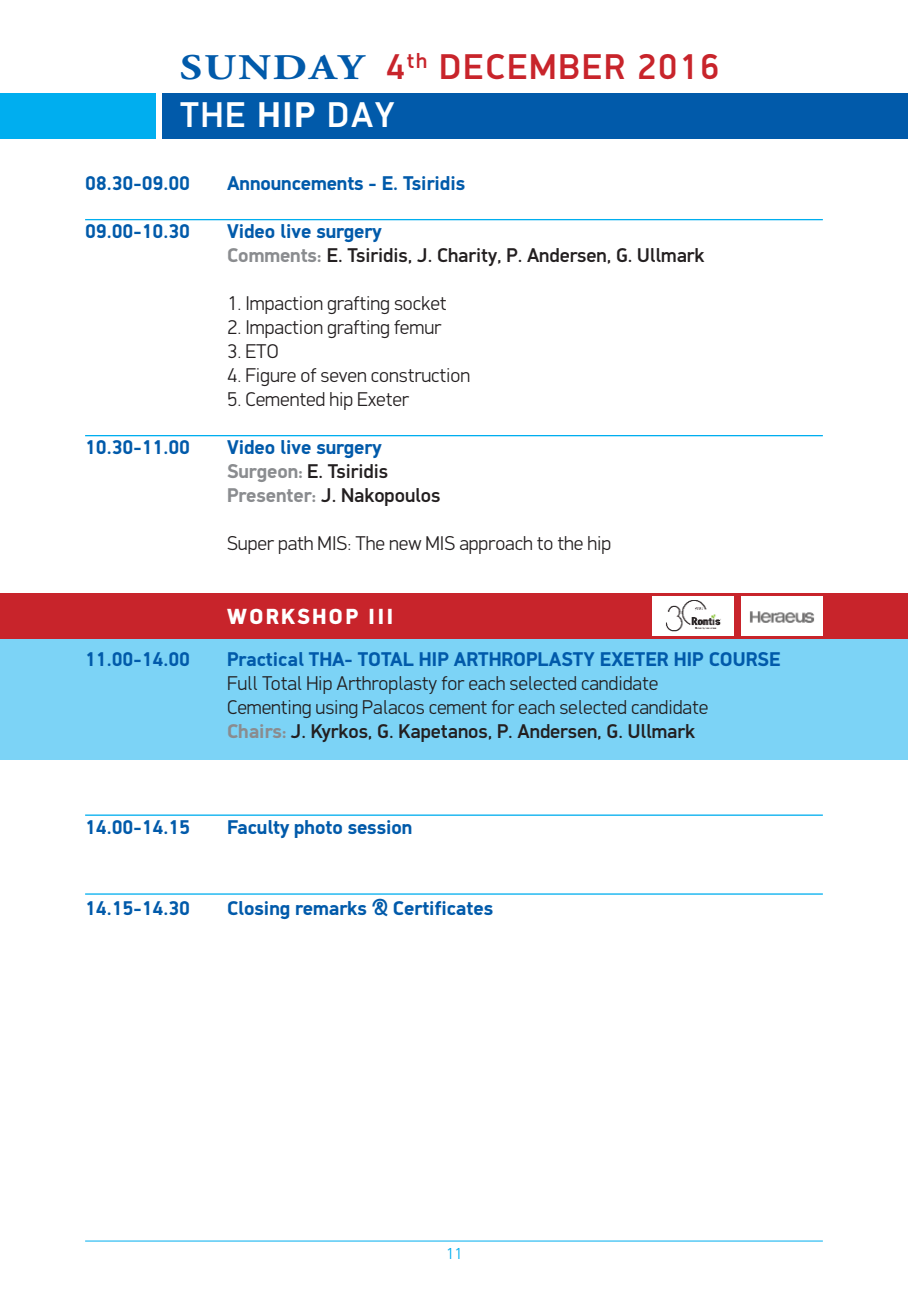
<style>
.page{position:relative;width:908px;height:1304px;background:#fff}
.page>*{position:absolute;margin:0;border:0;box-sizing:border-box;transform-origin:0 0}
.t1{font:500 36px/48px "PF Din Display";letter-spacing:.05em;color:#c8242b}
.t2{font:900 22px "PF Din Display";letter-spacing:.1em;color:#fff}
.t3{font:300 20px/24px "PF Din Display";color:#231f20}
.t4{font:700 20px "PF Din Display";color:#015aaa}
.t5{font:500 20px/24px "PF Din Display";color:#231f20}
.t6{font:300 16px "PF Din Display";color:#00aeef}
.s1{font-family:"CF Garamond";font-weight:700;color:#015aaa}
.s2{color:#fff}
.s3{font-weight:700;color:#fff}
.s4{font-weight:700;color:#015aaa}
.s5{font-weight:700;color:#8a8c8f}
.s6{font-weight:500}
</style>
<div class="page">
<div style="left:0;top:599px;width:907px;height:160px;background:#7cd3f6"></div>
<div style="left:0;top:593px;width:907px;height:45px;background:#c8242b"></div>
<hr style="left:85px;top:1240px;width:737px;height:1px;background:#00aeef">
<div style="left:0;top:93px;width:156px;height:45px;background:#00aeef"></div>
<div style="left:163px;top:93px;width:744px;height:45px;background:#015aaa"></div>
<hr style="left:85px;top:219px;width:737px;height:1px;background:#00aeef">
<hr style="left:85px;top:435px;width:737px;height:1px;background:#00aeef">
<hr style="left:85px;top:814px;width:737px;height:2px;background:#00aeef">
<hr style="left:85px;top:893px;width:737px;height:2px;background:#00aeef">
<div style="left:741px;top:596px;width:81px;height:39px;background:#fff"></div>
<img style="left:749px;top:611px;width:66px;height:12px">
<div style="left:652px;top:596px;width:81px;height:39px;background:#fff"></div>
<img style="left:666px;top:600px;width:55px;height:31px">
<h1 class="t1" style="left:180px;top:42px;width:540px"><span class="s1">SUNDAY</span> 4<sup>th</sup> DECEMBER 2016<br><span class="s2">THE</span> <span class="s3">HIP</span> <span class="s2">DAY</span></h1>
<p class="t4" style="left:85px;top:176px;width:106px">08.30-09.00</p>
<p class="t4" style="left:227px;top:176px;width:239px">Announcements - E. Tsiridis</p>
<p class="t4" style="left:85px;top:224px;width:106px">09.00-10.30</p>
<p class="t5" style="left:227px;top:219px;width:478px"><span class="s4">Video live surgery<br></span><span class="s5">Comments:</span> E. Tsiridis, J. Charity, P. Andersen, G. Ullmark</p>
<p class="t3" style="left:227px;top:293px;width:221px">1. Impaction grafting socket</p>
<p class="t3" style="left:227px;top:317px;width:216px">2. Impaction grafting femur</p>
<p class="t3" style="left:227px;top:341px;width:53px">3. ETO</p>
<p class="t3" style="left:227px;top:365px;width:244px">4. Figure of seven construction</p>
<p class="t3" style="left:227px;top:389px;width:183px">5. Cemented hip Exeter</p>
<p class="t4" style="left:85px;top:440px;width:106px">10.30-11.00</p>
<p class="t5" style="left:227px;top:435px;width:215px"><span class="s4">Video live surgery<br></span><span class="s5">Surgeon:</span> E. Tsiridis<br><span class="s5">Presenter:</span> J. Nakopoulos</p>
<p class="t3" style="left:227px;top:533px;width:385px">Super path MIS: The new MIS approach to the hip</p>
<p class="t2" style="left:227px;top:608px;width:168px">WORKSHOP III</p>
<p class="t4" style="left:85px;top:652px;width:106px">11.00-14.00</p>
<p class="t4" style="left:227px;top:652px;width:555px">Practical THA- TOTAL HIP ARTHROPLASTY EXETER HIP COURSE</p>
<p class="t3" style="left:227px;top:673px;width:482px">Full Total Hip Arthroplasty for each selected candidate<br>Cementing using Palacos cement for each selected candidate<br><span class="s5">Chairs:</span> <span class="s6">J. Kyrkos, G. Kapetanos, P. Andersen, G. Ullmark</span></p>
<p class="t4" style="left:85px;top:820px;width:106px">14.00-14.15</p>
<p class="t4" style="left:227px;top:820px;width:187px">Faculty photo session</p>
<p class="t4" style="left:85px;top:901px;width:106px">14.15-14.30</p>
<p class="t4" style="left:227px;top:901px;width:267px">Closing remarks &amp; Certificates</p>
<p class="t6" style="left:445px;top:1248px;width:18px">11</p>
</div>
